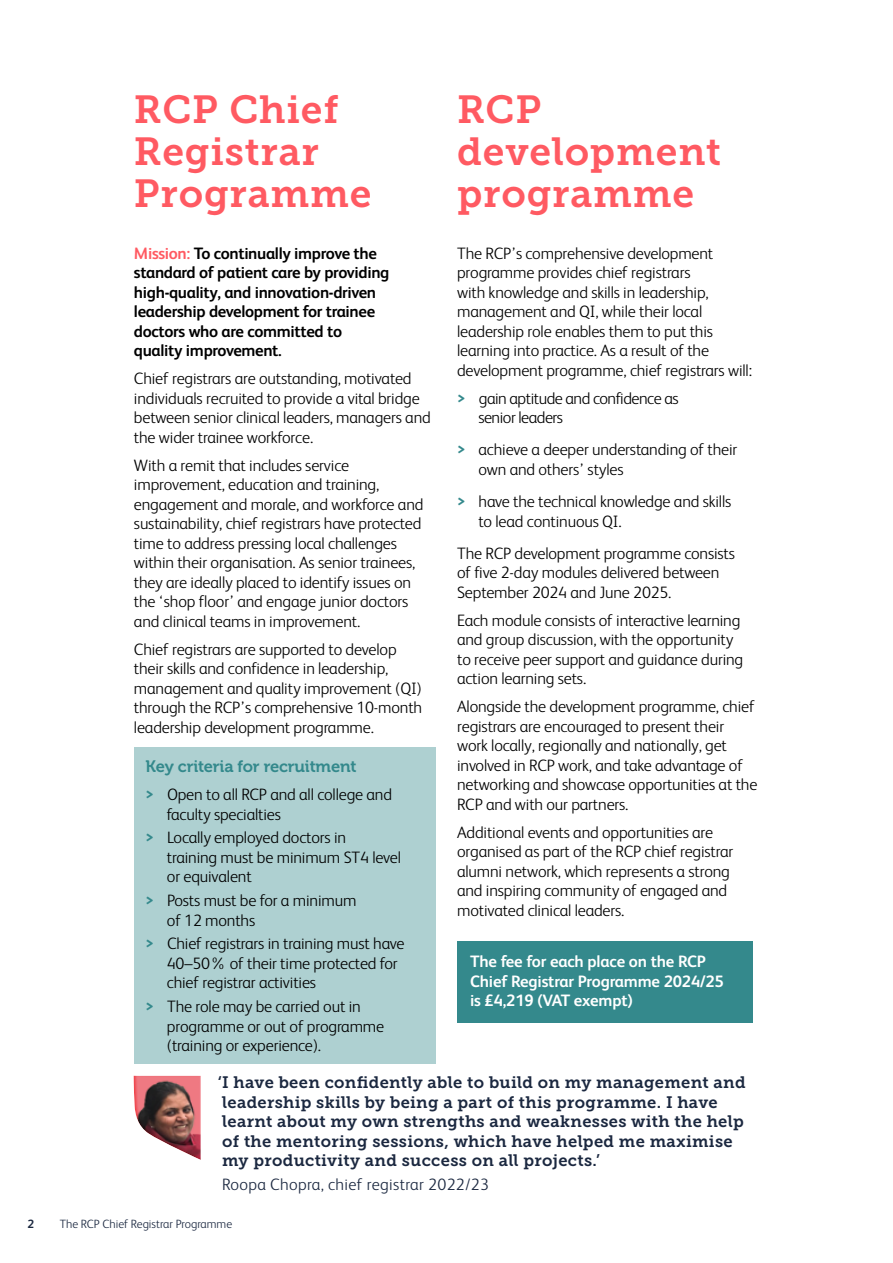
<style>
.page{position:relative;width:893px;height:1263px;background:#fff}
.page>*{position:absolute;margin:0;border:0;box-sizing:border-box;transform-origin:0 0}
.t1{font:39px/42px "Museo Slab 700";letter-spacing:.02em;color:#ff5a62}
.t2{font:300 16.5px/19.5px "FS Albert";letter-spacing:-.01em;color:#000}
.t3{font:16.5px/19.5px "Museo Slab 700";letter-spacing:.02em;color:#1b2840}
.t4{font:700 16.5px/19.5px "FS Albert";letter-spacing:-.02em;color:#000}
.t5{font:700 16.5px/19.5px "FS Albert";letter-spacing:-.01em;color:#fff}
.t6{font:300 16.5px/19.5px "FS Albert";letter-spacing:-.03em;color:#000}
.t7{font:300 16.5px "FS Albert";letter-spacing:.02em;color:#1b2840}
.t8{font:16.5px "Museo 700";letter-spacing:-.01em;color:#34898c}
.t9{font:300 12px "FS Albert";color:#1b2840}
.t10{font:700 12px "FS Albert";color:#1b2840}
.s1{color:#ff5a62}
.s2{font-weight:700;color:#34898c}
</style>
<div class="page">
<div style="left:134px;top:747px;width:302px;height:317px;background:#aed0d1"></div>
<div style="left:457px;top:941px;width:296px;height:81px;background:#34898c"></div>
<div style="left:121px;top:1066px;width:95px;height:96px;background:#ff5a62;opacity:.75"></div>
<h1 class="t1" style="left:134px;top:89px;width:239px">RCP Chief<br>Registrar<br>Programme</h1>
<h1 class="t1" style="left:457px;top:89px;width:265px">RCP development programme</h1>
<p class="t4" style="left:134px;top:243px;width:257px"><span class="s1">Mission:</span> To continually improve the standard of patient care by providing high-quality, and innovation-driven leadership development for trainee doctors who are committed to quality improvement.</p>
<p class="t2" style="left:134px;top:368px;width:298px">Chief registrars are outstanding, motivated individuals recruited to provide a vital bridge between senior clinical leaders, managers and the wider trainee workforce.</p>
<p class="t2" style="left:134px;top:455px;width:291px">With a remit that includes service improvement, education and training, engagement and morale, and workforce and sustainability, chief registrars have protected time to address pressing local challenges within their organisation. As senior trainees, they are ideally placed to identify issues on the ‘shop floor’ and engage junior doctors and clinical teams in improvement.</p>
<p class="t2" style="left:134px;top:639px;width:290px">Chief registrars are supported to develop their skills and confidence in leadership, management and quality improvement (QI) through the RCP’s comprehensive 10-month leadership development programme.</p>
<p class="t2" style="left:457px;top:243px;width:296px">The RCP’s comprehensive development programme provides chief registrars<br>with knowledge and skills in leadership, management and QI, while their local leadership role enables them to put this learning into practice. As a result of the development programme, chief registrars will:</p>
<p class="t6" style="left:478px;top:388px;width:202px;text-indent:-21px"><span class="s2">&gt;</span> gain aptitude and confidence as senior leaders</p>
<p class="t2" style="left:478px;top:440px;width:261px;text-indent:-21px"><span class="s2">&gt;</span> achieve a deeper understanding of their own and others’ styles</p>
<p class="t2" style="left:478px;top:492px;width:255px;text-indent:-21px"><span class="s2">&gt;</span> have the technical knowledge and skills to lead continuous QI.</p>
<p class="t2" style="left:457px;top:543px;width:279px">The RCP development programme consists of five 2-day modules delivered between<br>September 2024 and June 2025.</p>
<p class="t2" style="left:457px;top:610px;width:288px">Each module consists of interactive learning and group discussion, with the opportunity to receive peer support and guidance during action learning sets.</p>
<p class="t2" style="left:457px;top:697px;width:302px">Alongside the development programme, chief registrars are encouraged to present their work locally, regionally and nationally, get involved in RCP work, and take advantage of networking and showcase opportunities at the RCP and with our partners.</p>
<p class="t2" style="left:457px;top:822px;width:278px">Additional events and opportunities are organised as part of the RCP chief registrar alumni network, which represents a strong and inspiring community of engaged and motivated clinical leaders.</p>
<p class="t8" style="left:146px;top:757px;width:212px">Key criteria for recruitment</p>
<p class="t2" style="left:167px;top:785px;width:227px;text-indent:-21px"><span class="s2">&gt;</span> Open to all RCP and all college and faculty specialties</p>
<p class="t2" style="left:167px;top:828px;width:236px;text-indent:-21px"><span class="s2">&gt;</span> Locally employed doctors in<br>training must be minimum ST4 level or equivalent</p>
<p class="t2" style="left:167px;top:891px;width:191px;text-indent:-21px"><span class="s2">&gt;</span> Posts must be for a minimum of 12 months</p>
<p class="t2" style="left:167px;top:934px;width:239px;text-indent:-21px"><span class="s2">&gt;</span> Chief registrars in training must have<br>40–50% of their time protected for chief registrar activities</p>
<p class="t2" style="left:167px;top:997px;width:219px;text-indent:-21px"><span class="s2">&gt;</span> The role may be carried out in programme or out of programme (training or experience).</p>
<p class="t5" style="left:470px;top:951px;width:255px">The fee for each place on the RCP<br>Chief Registrar Programme 2024/25 is £4,219 (VAT exempt)</p>
<p class="t3" style="left:218px;top:1073px;width:529px">‘I have been confidently able to build on my management and leadership skills by being a part of this programme. I have learnt about my own strengths and weaknesses with the help of the mentoring sessions, which have helped me maximise my productivity and success on all projects.’</p>
<p class="t7" style="left:222px;top:1175px;width:268px">Roopa Chopra, chief registrar 2022/23</p>
<p class="t10" style="left:28px;top:1217px;width:8px">2</p>
<p class="t9" style="left:60px;top:1217px;width:174px">The RCP Chief Registrar Programme</p>
</div>
